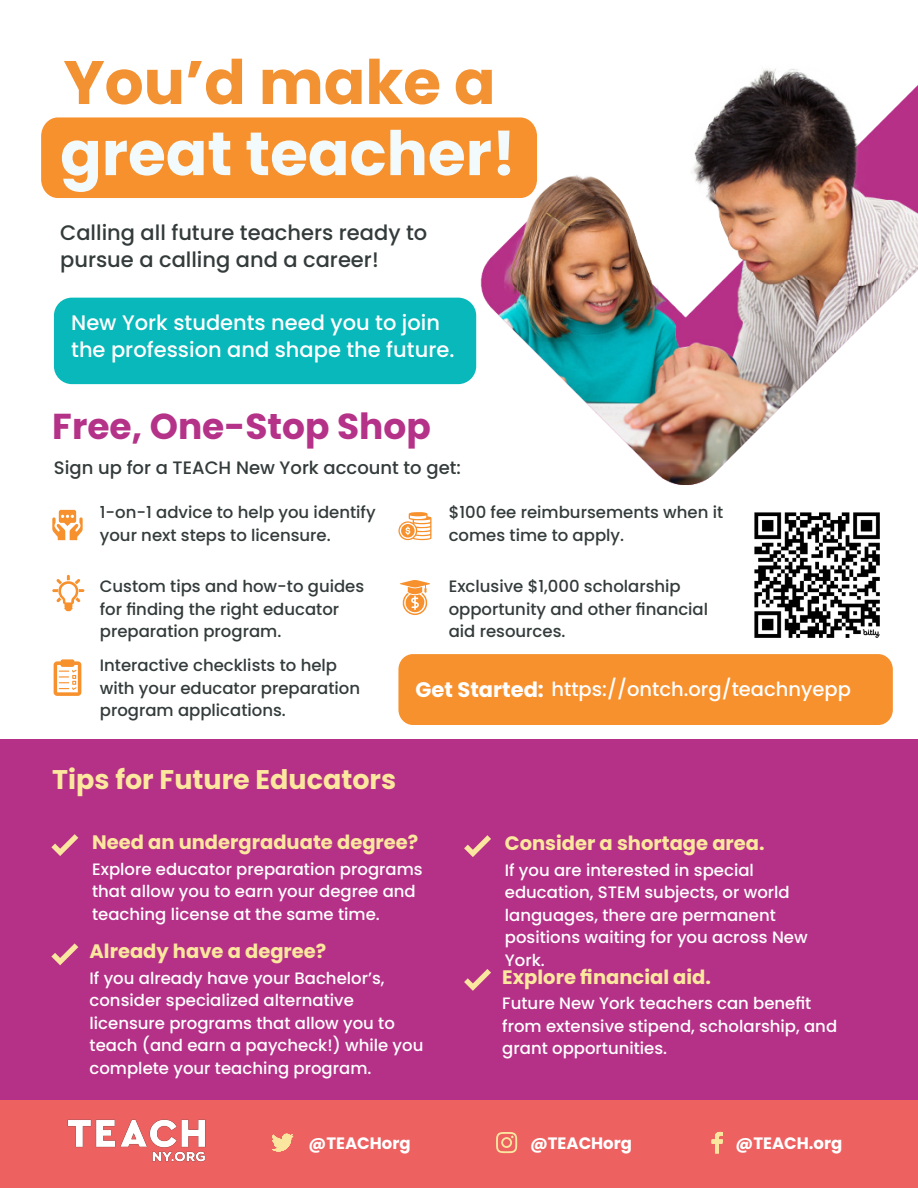
<style>
.page{position:relative;width:918px;height:1188px;background:#fff}
.page>*{position:absolute;margin:0;border:0;box-sizing:border-box;transform-origin:0 0}
.t1{font:700 61.35px "Poppins";color:#f3fafb}
.t2{font:700 61.35px "Poppins";color:#f39232}
.t3{font:700 36px "Poppins";color:#b53289}
.t4{font:700 27px "Poppins";color:#fbe79e}
.t5{font:500 21px/27px "Poppins";color:#fff}
.t6{font:500 21px/27px "Poppins";color:#343b3b}
.t7{font:700 19.5px "Poppins";color:#fbe89e}
.t8{font:500 19.5px "Poppins";color:#fff}
.t9{font:500 18px "Poppins";color:#343b3b}
.t10{font:500 16.5px/22.5px "Poppins";color:#fff}
.t11{font:500 16.5px/22.5px "Poppins";color:#343b3b}
.t12{font:700 16.5px "Poppins";color:#fff}
.s1{font-weight:700;font-size:21px}
</style>
<div class="page">
<div style="left:0;top:740px;width:918px;height:448px;background:#b53087"></div>
<div style="left:41px;top:117px;width:397px;height:81px;background:#f7912e"></div>
<div style="left:54px;top:298px;width:422px;height:86px;background:#08b8ba;border-radius:18px"></div>
<svg style="left:52px;top:510px;width:31px;height:30px"></svg>
<svg style="left:52px;top:575px;width:33px;height:36px"></svg>
<svg style="left:54px;top:659px;width:27px;height:37px"></svg>
<svg style="left:398px;top:512px;width:34px;height:29px"></svg>
<svg style="left:400px;top:580px;width:30px;height:35px"></svg>
<div style="left:398px;top:654px;width:495px;height:71px;background:#f7912e;border-radius:15px"></div>
<div style="left:0;top:1100px;width:918px;height:88px;background:#ed6161"></div>
<svg style="left:272px;top:1134px;width:21px;height:17px"></svg>
<svg style="left:496px;top:1132px;width:21px;height:21px"></svg>
<svg style="left:712px;top:1132px;width:11px;height:21px"></svg>
<svg style="left:51px;top:834px;width:27px;height:22px"></svg>
<svg style="left:51px;top:943px;width:27px;height:22px"></svg>
<svg style="left:464px;top:835px;width:27px;height:22px"></svg>
<svg style="left:464px;top:969px;width:27px;height:22px"></svg>
<img style="left:67px;top:1119px;width:139px;height:43px">
<img style="left:438px;top:68px;width:480px;height:417px">
<img style="left:754px;top:512px;width:126px;height:126px">
<p class="t2" style="left:64px;top:47px;width:434px">You’d make a</p>
<p class="t1" style="left:60px;top:118px;width:457px">great teacher!</p>
<p class="t6" style="left:60px;top:219px;width:369px">Calling all future teachers ready to pursue a calling and a career!</p>
<p class="t5" style="left:71px;top:310px;width:385px">New York students need you to join the profession and shape the future.</p>
<p class="t3" style="left:52px;top:405px;width:380px">Free, One-Stop Shop</p>
<p class="t9" style="left:54px;top:458px;width:408px">Sign up for a TEACH New York account to get:</p>
<p class="t11" style="left:100px;top:501px;width:277px">1-on-1 advice to help you identify</p>
<p class="t11" style="left:100px;top:524px;width:232px">your next steps to licensure.</p>
<p class="t11" style="left:100px;top:575px;width:266px">Custom tips and how-to guides for finding the right educator preparation program.</p>
<p class="t11" style="left:100px;top:654px;width:262px">Interactive checklists to help with your educator preparation program applications.</p>
<p class="t4" style="left:52px;top:764px;width:345px">Tips for Future Educators</p>
<p class="t11" style="left:449px;top:501px;width:276px">$100 fee reimbursements when it comes time to apply.</p>
<p class="t11" style="left:449px;top:575px;width:261px">Exclusive $1,000 scholarship opportunity and other financial aid resources.</p>
<p class="t8" style="left:416px;top:678px;width:437px"><span class="s1">Get Started:</span> https://ontch.org/teachnyepp</p>
<p class="t7" style="left:92px;top:831px;width:328px">Need an undergraduate degree?</p>
<p class="t10" style="left:92px;top:858px;width:332px">Explore educator preparation programs that allow you to earn your degree and teaching license at the same time.</p>
<p class="t7" style="left:90px;top:940px;width:238px">Already have a degree?</p>
<p class="t10" style="left:90px;top:967px;width:335px">If you already have your Bachelor’s, consider specialized alternative licensure programs that allow you to teach (and earn a paycheck!) while you complete your teaching program.</p>
<p class="t7" style="left:505px;top:832px;width:261px">Consider a shortage area.</p>
<p class="t10" style="left:505px;top:859px;width:304px">If you are interested in special education, STEM subjects, or world languages, there are permanent positions waiting for you across New<br>York.</p>
<p class="t7" style="left:502px;top:966px;width:210px">Explore financial aid.</p>
<p class="t10" style="left:502px;top:993px;width:336px">Future New York teachers can benefit from extensive stipend, scholarship, and grant opportunities.</p>
<p class="t12" style="left:309px;top:1134px;width:104px">@TEACHorg</p>
<p class="t12" style="left:530px;top:1134px;width:104px">@TEACHorg</p>
<p class="t12" style="left:736px;top:1134px;width:108px">@TEACH.org</p>
</div>
